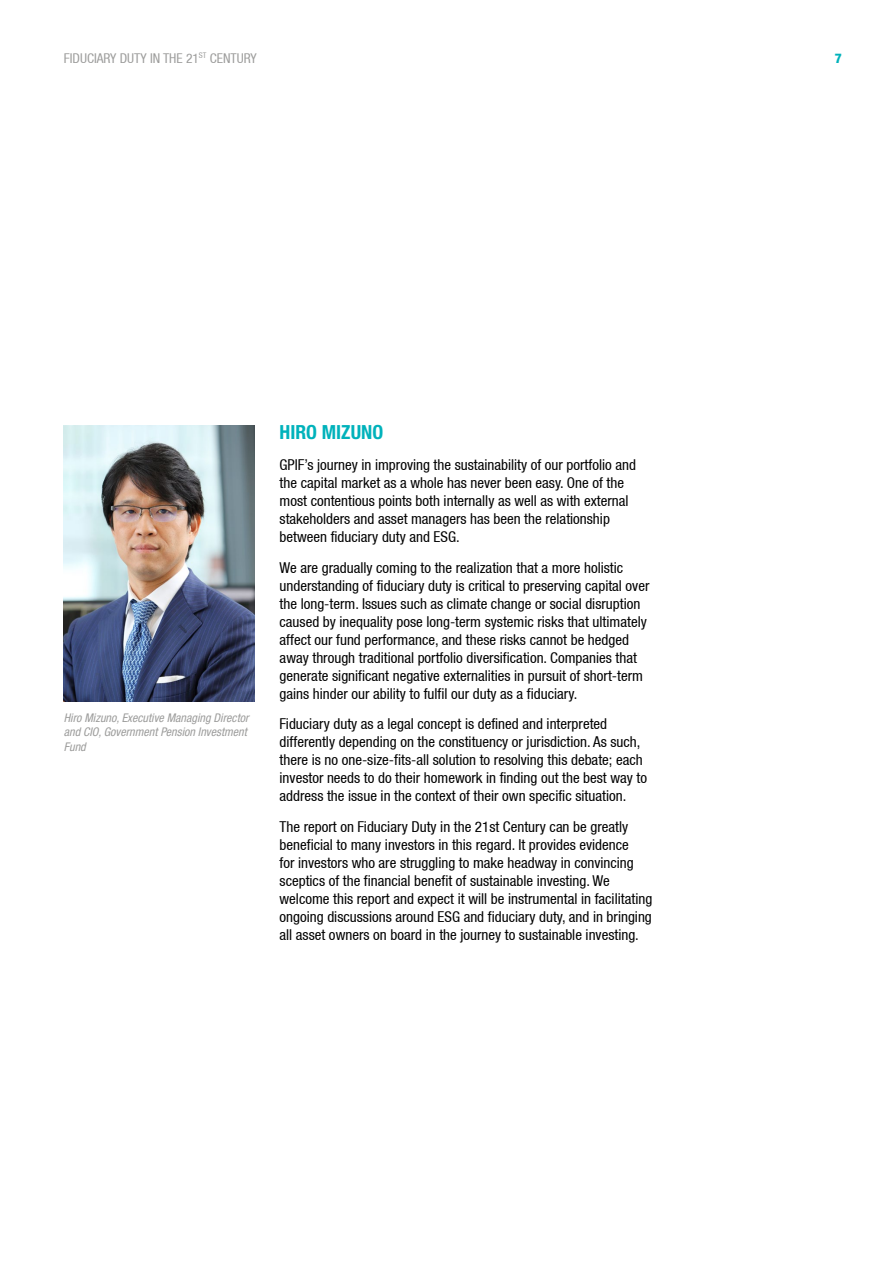
<style>
.page{position:relative;width:893px;height:1263px;background:#fff}
.page>*{position:absolute;margin:0;border:0;box-sizing:border-box;transform-origin:0 0}
.t1{font:700 condensed 19.5px "Helvetica Neue LT Std";color:#00b2bb}
.t2{font:condensed 15px/18px "Helvetica 57";color:#000}
.t3{font:condensed 13.5px "Helvetica 57";color:#9d9d9c}
.t4{font:800 condensed 13.5px "Helvetica 87";color:#00b2bb}
.t5{font:italic condensed 12px/14.4px "Helvetica Neue LT Std";color:#9d9d9c}
</style>
<div class="page">
<img style="left:64px;top:425px;width:190px;height:277px">
<p class="t3" style="left:64px;top:50px;width:195px">FIDUCIARY DUTY IN THE 21<sup>ST</sup> CENTURY</p>
<p class="t4" style="left:835px;top:50px;width:9px">7</p>
<p class="t5" style="left:64px;top:711px;width:186px">Hiro Mizuno, Executive Managing Director and CIO, Government Pension Investment<br>Fund</p>
<h1 class="t1" style="left:280px;top:420px;width:105px">HIRO MIZUNO</h1>
<p class="t2" style="left:280px;top:455px;width:358px">GPIF’s journey in improving the sustainability of our portfolio and the capital market as a whole has never been easy. One of the most contentious points both internally as well as with external stakeholders and asset managers has been the relationship between fiduciary duty and ESG.</p>
<p class="t2" style="left:280px;top:558px;width:371px">We are gradually coming to the realization that a more holistic understanding of fiduciary duty is critical to preserving capital over the long-term. Issues such as climate change or social disruption caused by inequality pose long-term systemic risks that ultimately affect our fund performance, and these risks cannot be hedged away through traditional portfolio diversification. Companies that generate significant negative externalities in pursuit of short-term gains hinder our ability to fulfil our duty as a fiduciary.</p>
<p class="t2" style="left:280px;top:715px;width:369px">Fiduciary duty as a legal concept is defined and interpreted differently depending on the constituency or jurisdiction. As such, there is no one-size-fits-all solution to resolving this debate; each investor needs to do their homework in finding out the best way to address the issue in the context of their own specific situation.</p>
<p class="t2" style="left:280px;top:818px;width:374px">The report on Fiduciary Duty in the 21st Century can be greatly beneficial to many investors in this regard. It provides evidence<br>for investors who are struggling to make headway in convincing sceptics of the financial benefit of sustainable investing. We welcome this report and expect it will be instrumental in facilitating ongoing discussions around ESG and fiduciary duty, and in bringing all asset owners on board in the journey to sustainable investing.</p>
</div>
